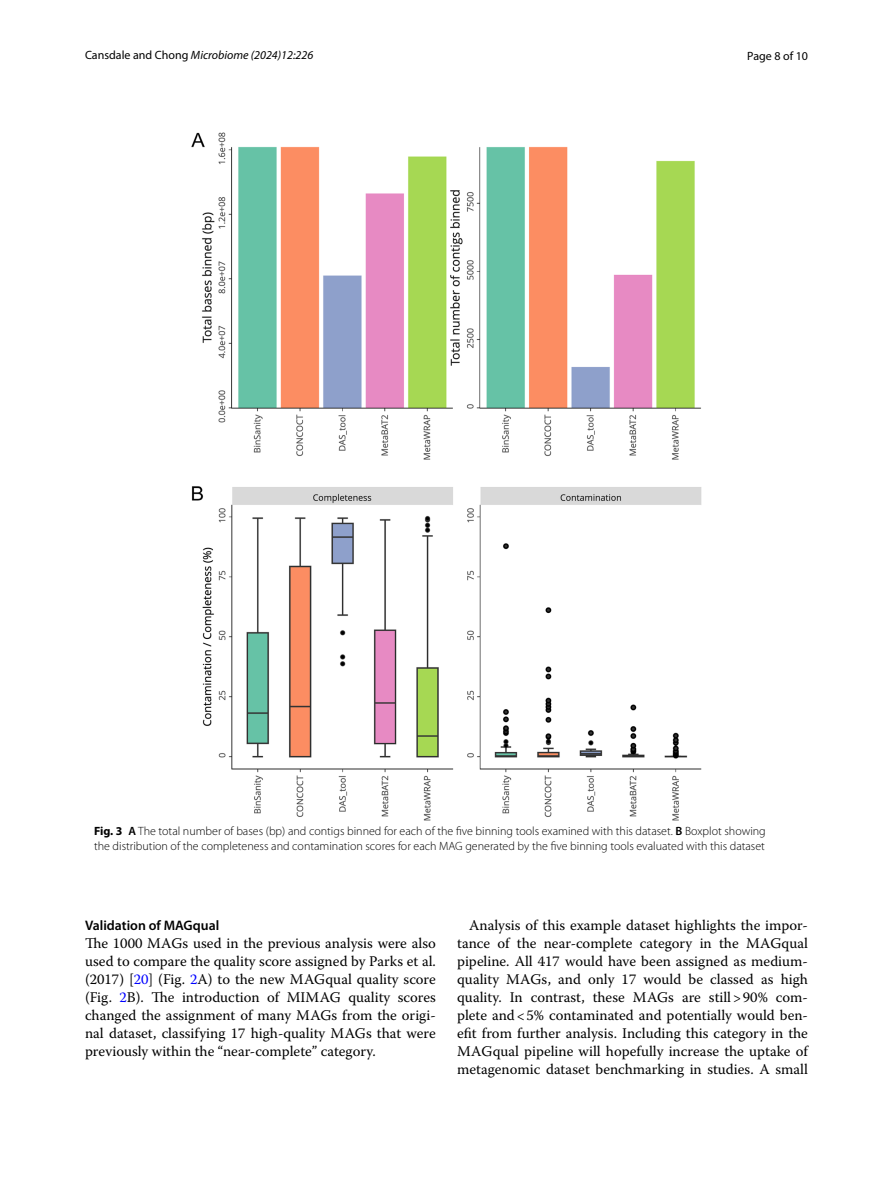
<style>
.page{position:relative;width:893px;height:1187px;background:#fff}
.page>*{position:absolute;margin:0;border:0;box-sizing:border-box;transform-origin:0 0}
.t1{font:14.7px/18px "Warnock Pro";color:#000;text-align:justify}
.t2{font:600 13.8px "Myriad Pro";color:#000}
.t3{font:300 12px/15px "Myriad Pro";color:#000}
.t4{font:italic 12px "Myriad Pro";color:#000}
.t5{font:12px "Myriad Pro";color:#000}
.s1{font-style:normal}
.s2{font-weight:700}
.s3{font-weight:600}
.s4{color:#00f}
</style>
<div class="page">
<img style="left:191px;top:133px;width:511px;height:687px">
<p class="t4" style="left:85px;top:48px;width:230px"><span class="s1">Cansdale and Chong</span> Microbiome (2024) 12:226</p>
<p class="t5" style="left:747px;top:48px;width:62px">Page 8 of 10</p>
<p class="t3" style="left:94px;top:823px;width:673px"><span class="s2">Fig. 3</span> <span class="s3">A</span> The total number of bases (bp) and contigs binned for each of the five binning tools examined with this dataset. <span class="s3">B</span> Boxplot showing the distribution of the completeness and contamination scores for each MAG generated by the five binning tools evaluated with this dataset</p>
<p class="t2" style="left:85px;top:916px;width:136px">Validation of MAGqual</p>
<p class="t1" style="left:85px;top:933px;width:352px">The 1000 MAGs used in the previous analysis were also used to compare the quality score assigned by Parks et al. (2017) [<span class="s4">20</span>] (Fig. <span class="s4">2</span>A) to the new MAGqual quality score (Fig. <span class="s4">2</span>B). The introduction of MIMAG quality scores changed the assignment of many MAGs from the origi&shy;nal dataset, classifying 17 high-quality MAGs that were previously within the “near-complete” category.</p>
<p class="t1" style="left:457px;top:916px;width:352px;text-indent:12px">Analysis of this example dataset highlights the impor&shy;tance of the near-complete category in the MAGqual pipeline. All 417 would have been assigned as medium&shy;quality MAGs, and only 17 would be classed as high quality. In contrast, these MAGs are still&gt;90% com&shy;plete and&lt;5% contaminated and potentially would ben&shy;efit from further analysis. Including this category in the MAGqual pipeline will hopefully increase the uptake of metagenomic dataset benchmarking in studies. A small</p>
</div>
